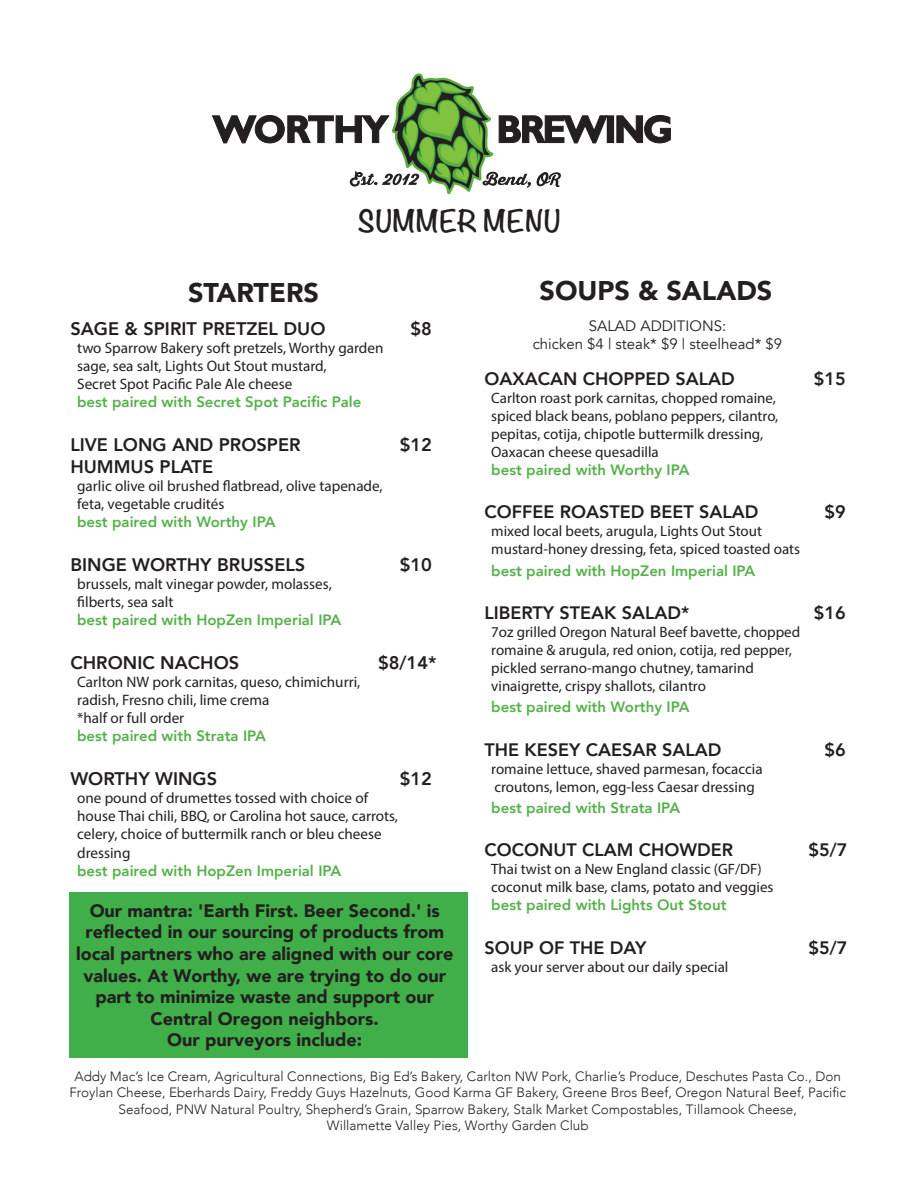
<style>
.page{position:relative;width:918px;height:1188px;background:#fff}
.page>*{position:absolute;margin:0;border:0;box-sizing:border-box;transform-origin:0 0}
.t1{font:900 27px "Avenir";color:#231f20}
.t2{font:700 27px "Noteworthy";color:#231f20}
.t3{font:800 18.15px "Avenir";color:#231f20}
.t4{font:900 18px/21.6px "Avenir";color:#231f20;text-align:center}
.t5{font:800 18px "Avenir";color:#231f20}
.t6{font:15.15px "Myriad Pro";color:#231f20}
.t7{font:15px "Myriad Pro";color:#231f20}
.t8{font:800 15px "Avenir";color:#56b14c}
.t9{font:15px "Avenir";color:#231f20}
.t10{font:300 13.5px/16.2px "Avenir";color:#231f20;text-align:center}
</style>
<div class="page">
<div style="left:69px;top:892px;width:398px;height:166px;background:#40ae49"></div>
<svg style="left:212px;top:73px;width:396px;height:122px"></svg>
<div style="left:607px;top:116px;width:7px;height:27px;background:#231f20"></div>
<svg style="left:616px;top:115px;width:55px;height:29px"></svg>
<p class="t1" style="left:188px;top:269px;width:133px">STARTERS</p>
<p class="t2" style="left:358px;top:197px;width:205px">SUMMER MENU</p>
<p class="t1" style="left:540px;top:267px;width:234px">SOUPS &amp; SALADS</p>
<p class="t3" style="left:70px;top:314px;width:257px">SAGE &amp; SPIRIT PRETZEL DUO</p>
<p class="t3" style="left:411px;top:314px;width:23px">$8</p>
<p class="t6" style="left:77px;top:338px;width:308px">two Sparrow Bakery soft pretzels, Worthy garden</p>
<p class="t6" style="left:77px;top:357px;width:251px">sage, sea salt, Lights Out Stout mustard,</p>
<p class="t6" style="left:77px;top:375px;width:217px">Secret Spot Pacific Pale Ale cheese</p>
<p class="t8" style="left:77px;top:390px;width:286px">best paired with Secret Spot Pacific Pale</p>
<p class="t3" style="left:70px;top:430px;width:232px">LIVE LONG AND PROSPER</p>
<p class="t3" style="left:400px;top:430px;width:34px">$12</p>
<p class="t3" style="left:70px;top:452px;width:144px">HUMMUS PLATE</p>
<p class="t6" style="left:77px;top:476px;width:307px">garlic olive oil brushed flatbread, olive tapenade,</p>
<p class="t6" style="left:77px;top:495px;width:149px">feta, vegetable crudités</p>
<p class="t8" style="left:77px;top:510px;width:200px">best paired with Worthy IPA</p>
<p class="t3" style="left:70px;top:550px;width:236px">BINGE WORTHY BRUSSELS</p>
<p class="t3" style="left:400px;top:550px;width:34px">$10</p>
<p class="t6" style="left:77px;top:574px;width:256px">brussels, malt vinegar powder, molasses,</p>
<p class="t6" style="left:77px;top:593px;width:98px">filberts, sea salt</p>
<p class="t8" style="left:77px;top:608px;width:266px">best paired with HopZen Imperial IPA</p>
<p class="t3" style="left:70px;top:648px;width:170px">CHRONIC NACHOS</p>
<p class="t3" style="left:378px;top:648px;width:60px">$8/14*</p>
<p class="t6" style="left:77px;top:672px;width:285px">Carlton NW pork carnitas, queso, chimichurri,</p>
<p class="t6" style="left:77px;top:691px;width:194px">radish, Fresno chili, lime crema</p>
<p class="t6" style="left:77px;top:709px;width:109px">*half or full order</p>
<p class="t8" style="left:77px;top:724px;width:190px">best paired with Strata IPA</p>
<p class="t3" style="left:70px;top:764px;width:148px">WORTHY WINGS</p>
<p class="t3" style="left:400px;top:764px;width:34px">$12</p>
<p class="t6" style="left:77px;top:789px;width:292px">one pound of drumettes tossed with choice of</p>
<p class="t6" style="left:77px;top:807px;width:322px">house Thai chili, BBQ, or Carolina hot sauce, carrots,</p>
<p class="t6" style="left:77px;top:825px;width:306px">celery, choice of buttermilk ranch or bleu cheese</p>
<p class="t6" style="left:77px;top:843px;width:55px">dressing</p>
<p class="t8" style="left:77px;top:859px;width:266px">best paired with HopZen Imperial IPA</p>
<p class="t4" style="left:76px;top:899px;width:379px">Our mantra: 'Earth First. Beer Second.' is reflected in our sourcing of products from local partners who are aligned with our core values. At Worthy, we are trying to do our part to minimize waste and support our Central Oregon neighbors.<br>Our purveyors include:</p>
<p class="t9" style="left:589px;top:317px;width:139px">SALAD ADDITIONS:</p>
<p class="t9" style="left:533px;top:335px;width:251px">chicken $4 | steak* $9 | steelhead* $9</p>
<p class="t5" style="left:485px;top:364px;width:252px">OAXACAN CHOPPED SALAD</p>
<p class="t5" style="left:814px;top:364px;width:33px">$15</p>
<p class="t7" style="left:491px;top:388px;width:286px">Carlton roast pork carnitas, chopped romaine,</p>
<p class="t7" style="left:491px;top:406px;width:289px">spiced black beans, poblano peppers, cilantro,</p>
<p class="t7" style="left:491px;top:424px;width:273px">pepitas, cotija, chipotle buttermilk dressing,</p>
<p class="t7" style="left:491px;top:442px;width:169px">Oaxacan cheese quesadilla</p>
<p class="t8" style="left:491px;top:458px;width:200px">best paired with Worthy IPA</p>
<p class="t5" style="left:485px;top:498px;width:275px">COFFEE ROASTED BEET SALAD</p>
<p class="t5" style="left:825px;top:498px;width:23px">$9</p>
<p class="t7" style="left:491px;top:522px;width:272px">mixed local beets, arugula, Lights Out Stout</p>
<p class="t7" style="left:491px;top:540px;width:310px">mustard-honey dressing, feta, spiced toasted oats</p>
<p class="t8" style="left:491px;top:559px;width:266px">best paired with HopZen Imperial IPA</p>
<p class="t5" style="left:485px;top:598px;width:207px">LIBERTY STEAK SALAD*</p>
<p class="t5" style="left:814px;top:598px;width:33px">$16</p>
<p class="t7" style="left:491px;top:622px;width:310px">7oz grilled Oregon Natural Beef bavette, chopped</p>
<p class="t7" style="left:491px;top:640px;width:302px">romaine &amp; arugula, red onion, cotija, red pepper,</p>
<p class="t7" style="left:491px;top:658px;width:264px">pickled serrano-mango chutney, tamarind</p>
<p class="t7" style="left:491px;top:676px;width:216px">vinaigrette, crispy shallots, cilantro</p>
<p class="t8" style="left:491px;top:695px;width:200px">best paired with Worthy IPA</p>
<p class="t5" style="left:485px;top:735px;width:238px">THE KESEY CAESAR SALAD</p>
<p class="t5" style="left:825px;top:735px;width:23px">$6</p>
<p class="t7" style="left:491px;top:759px;width:273px">romaine lettuce, shaved parmesan, focaccia</p>
<p class="t7" style="left:494px;top:777px;width:262px">croutons, lemon, egg-less Caesar dressing</p>
<p class="t8" style="left:491px;top:796px;width:190px">best paired with Strata IPA</p>
<p class="t5" style="left:485px;top:836px;width:250px">COCONUT CLAM CHOWDER</p>
<p class="t5" style="left:809px;top:836px;width:40px">$5/7</p>
<p class="t7" style="left:491px;top:860px;width:272px">Thai twist on a New England classic (GF/DF)</p>
<p class="t7" style="left:491px;top:878px;width:284px">coconut milk base, clams, potato and veggies</p>
<p class="t8" style="left:491px;top:893px;width:237px">best paired with Lights Out Stout</p>
<p class="t5" style="left:485px;top:933px;width:163px">SOUP OF THE DAY</p>
<p class="t5" style="left:809px;top:933px;width:40px">$5/7</p>
<p class="t7" style="left:491px;top:957px;width:239px">ask your server about our daily special</p>
<p class="t10" style="left:69px;top:1069px;width:778px">Addy Mac’s Ice Cream, Agricultural Connections, Big Ed’s Bakery, Carlton NW Pork, Charlie’s Produce, Deschutes Pasta Co., Don<br>Froylan Cheese, Eberhards Dairy, Freddy Guys Hazelnuts, Good Karma GF Bakery, Greene Bros Beef, Oregon Natural Beef, Pacific<br>Seafood, PNW Natural Poultry, Shepherd’s Grain, Sparrow Bakery, Stalk Market Compostables, Tillamook Cheese,</p>
<p class="t10" style="left:327px;top:1117px;width:263px">Willamette Valley Pies, Worthy Garden Club</p>
</div>
